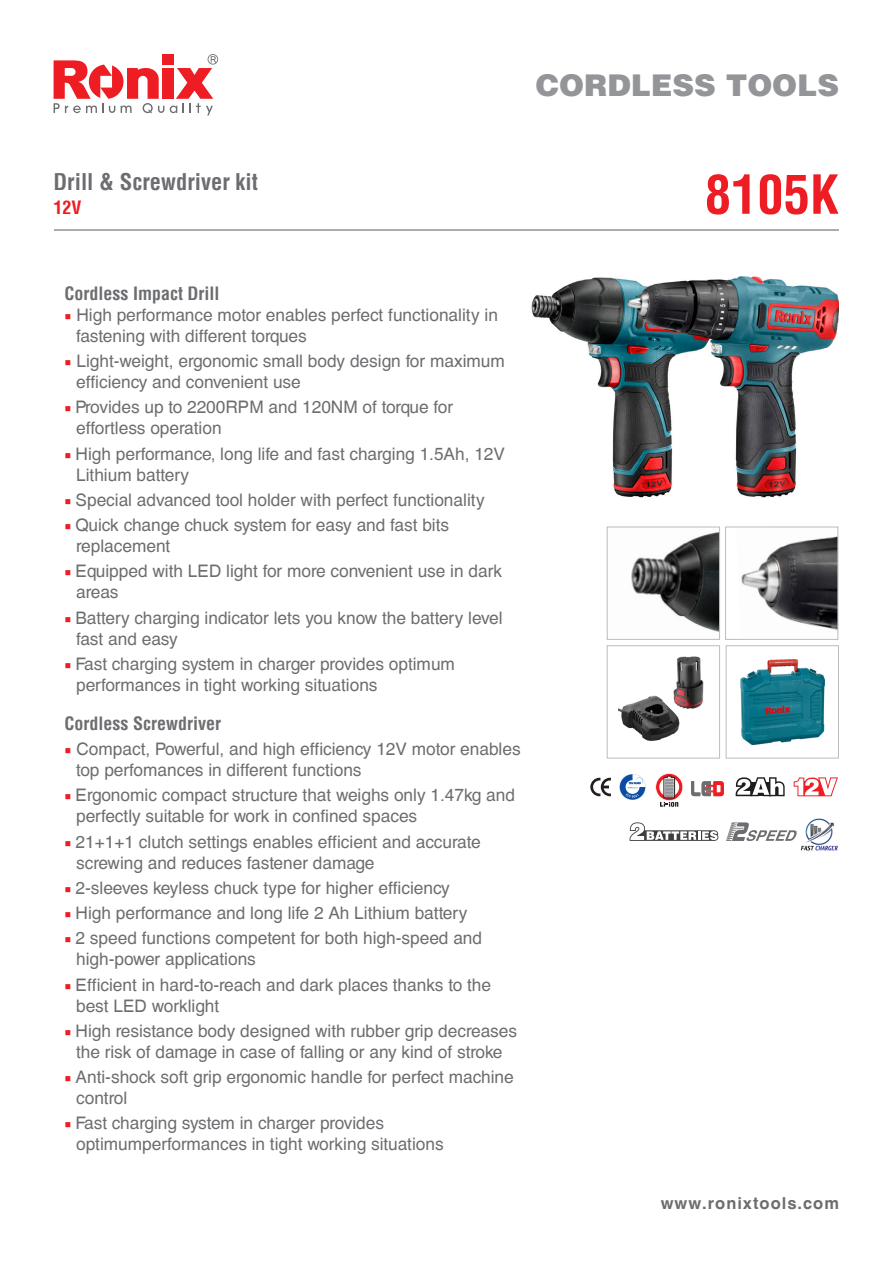
<style>
.page{position:relative;width:893px;height:1263px;background:#fff}
.page>*{position:absolute;margin:0;border:0;box-sizing:border-box;transform-origin:0 0}
.t1{font:700 condensed 52.5px "Helvetica LT";color:#ee1d23}
.t2{font:900 30px "Helvetica LT";color:#939598}
.t3{font:700 condensed 22.5px "Helvetica LT";color:#6c6d70}
.t4{font:700 condensed 18px "Helvetica LT";color:#6c6d70}
.t5{font:700 condensed 18px "Helvetica LT";color:#ee1d23}
.t6{font:17.25px "Helvetica CE";color:#6c6d70}
.t7{font:700 16.5px "Helvetica CE";letter-spacing:.06em;color:#6c6d70}
.s1{font-family:"Minion Pro";color:#ee1d23}
</style>
<div class="page">
<svg style="left:170px;top:54px;width:48px;height:61px"></svg>
<div style="left:162px;top:68px;width:11px;height:31px;background:#ee1d23"></div>
<svg style="left:54px;top:60px;width:110px;height:53px"></svg>
<div style="left:162px;top:54px;width:11px;height:11px;background:#ee1d23"></div>
<hr style="left:54px;top:229px;width:785px;height:2px;background:#6c6d70">
<img style="left:531px;top:277px;width:308px;height:220px">
<img style="left:631px;top:532px;width:87px;height:100px">
<div style="left:607px;top:526px;width:113px;height:114px;border:1px solid #bcbdc0"></div>
<img style="left:740px;top:659px;width:84px;height:86px">
<div style="left:726px;top:645px;width:113px;height:114px;border:1px solid #bcbdc0"></div>
<div style="left:607px;top:645px;width:113px;height:114px;border:1px solid #bcbdc0"></div>
<img style="left:619px;top:695px;width:61px;height:47px">
<img style="left:673px;top:656px;width:31px;height:53px">
<img style="left:741px;top:536px;width:95px;height:94px">
<div style="left:725px;top:526px;width:113px;height:114px;border:1px solid #bcbdc0"></div>
<svg style="left:736px;top:777px;width:49px;height:20px"></svg>
<svg style="left:794px;top:777px;width:44px;height:19px"></svg>
<svg style="left:590px;top:778px;width:21px;height:18px"></svg>
<svg style="left:691px;top:781px;width:33px;height:15px"></svg>
<svg style="left:655px;top:773px;width:28px;height:34px"></svg>
<svg style="left:619px;top:774px;width:26px;height:26px"></svg>
<svg style="left:629px;top:822px;width:89px;height:19px"></svg>
<img style="left:801px;top:818px;width:37px;height:33px">
<svg style="left:726px;top:822px;width:71px;height:19px"></svg>
<h2 class="t2" style="left:536px;top:65px;width:305px">CORDLESS TOOLS</h2>
<p class="t3" style="left:54px;top:167px;width:206px">Drill &amp; Screwdriver kit</p>
<p class="t5" style="left:54px;top:196px;width:30px">12V</p>
<p class="t4" style="left:65px;top:282px;width:156px">Cordless Impact Drill</p>
<p class="t6" style="left:65px;top:305px;width:435px"><span class="s1">■</span> High performance motor enables perfect functionality in</p>
<p class="t6" style="left:76px;top:326px;width:232px">fastening with different torques</p>
<p class="t6" style="left:65px;top:351px;width:442px"><span class="s1">■</span> Light-weight, ergonomic small body design for maximum</p>
<p class="t6" style="left:76px;top:372px;width:226px">efficiency and convenient use</p>
<p class="t6" style="left:65px;top:397px;width:390px"><span class="s1">■</span> Provides up to 2200RPM and 120NM of torque for</p>
<p class="t6" style="left:76px;top:418px;width:147px">effortless operation</p>
<p class="t6" style="left:65px;top:443px;width:442px"><span class="s1">■</span> High performance, long life and fast charging 1.5Ah, 12V</p>
<p class="t6" style="left:76px;top:464px;width:115px">Lithium battery</p>
<p class="t6" style="left:65px;top:490px;width:422px"><span class="s1">■</span> Special advanced tool holder with perfect functionality</p>
<p class="t6" style="left:65px;top:515px;width:386px"><span class="s1">■</span> Quick change chuck system for easy and fast bits</p>
<p class="t6" style="left:76px;top:536px;width:96px">replacement</p>
<p class="t6" style="left:65px;top:561px;width:439px"><span class="s1">■</span> Equipped with LED light for more convenient use in dark</p>
<p class="t6" style="left:76px;top:582px;width:44px">areas</p>
<p class="t6" style="left:65px;top:607px;width:439px"><span class="s1">■</span> Battery charging indicator lets you know the battery level</p>
<p class="t6" style="left:76px;top:628px;width:103px">fast and easy</p>
<p class="t6" style="left:65px;top:654px;width:392px"><span class="s1">■</span> Fast charging system in charger provides optimum</p>
<p class="t6" style="left:76px;top:675px;width:303px">performances in tight working situations</p>
<p class="t4" style="left:65px;top:712px;width:158px">Cordless Screwdriver</p>
<p class="t6" style="left:65px;top:739px;width:457px"><span class="s1">■</span> Compact, Powerful, and high efficiency 12V motor enables</p>
<p class="t6" style="left:76px;top:760px;width:287px">top perfomances in different functions</p>
<p class="t6" style="left:65px;top:785px;width:452px"><span class="s1">■</span> Ergonomic compact structure that weighs only 1.47kg and</p>
<p class="t6" style="left:76px;top:806px;width:343px">perfectly suitable for work in confined spaces</p>
<p class="t6" style="left:65px;top:831px;width:418px"><span class="s1">■</span> 21+1+1 clutch settings enables efficient and accurate</p>
<p class="t6" style="left:76px;top:852px;width:300px">screwing and reduces fastener damage</p>
<p class="t6" style="left:65px;top:878px;width:387px"><span class="s1">■</span> 2-sleeves keyless chuck type for higher efficiency</p>
<p class="t6" style="left:65px;top:903px;width:404px"><span class="s1">■</span> High performance and long life 2 Ah Lithium battery</p>
<p class="t6" style="left:65px;top:928px;width:419px"><span class="s1">■</span> 2 speed functions competent for both high-speed and</p>
<p class="t6" style="left:76px;top:949px;width:181px">high-power applications</p>
<p class="t6" style="left:65px;top:974px;width:428px"><span class="s1">■</span> Efficient in hard-to-reach and dark places thanks to the</p>
<p class="t6" style="left:76px;top:995px;width:145px">best LED worklight</p>
<p class="t6" style="left:65px;top:1021px;width:454px"><span class="s1">■</span> High resistance body designed with rubber grip decreases</p>
<p class="t6" style="left:76px;top:1042px;width:428px">the risk of damage in case of falling or any kind of stroke</p>
<p class="t6" style="left:65px;top:1067px;width:451px"><span class="s1">■</span> Anti-shock soft grip ergonomic handle for perfect machine</p>
<p class="t6" style="left:76px;top:1088px;width:53px">control</p>
<p class="t6" style="left:65px;top:1113px;width:321px"><span class="s1">■</span> Fast charging system in charger provides</p>
<p class="t6" style="left:76px;top:1134px;width:369px">optimumperformances in tight working situations</p>
<p class="t1" style="left:705px;top:162px;width:136px">8105K</p>
<p class="t7" style="left:661px;top:1193px;width:180px">www.ronixtools.com</p>
</div>
